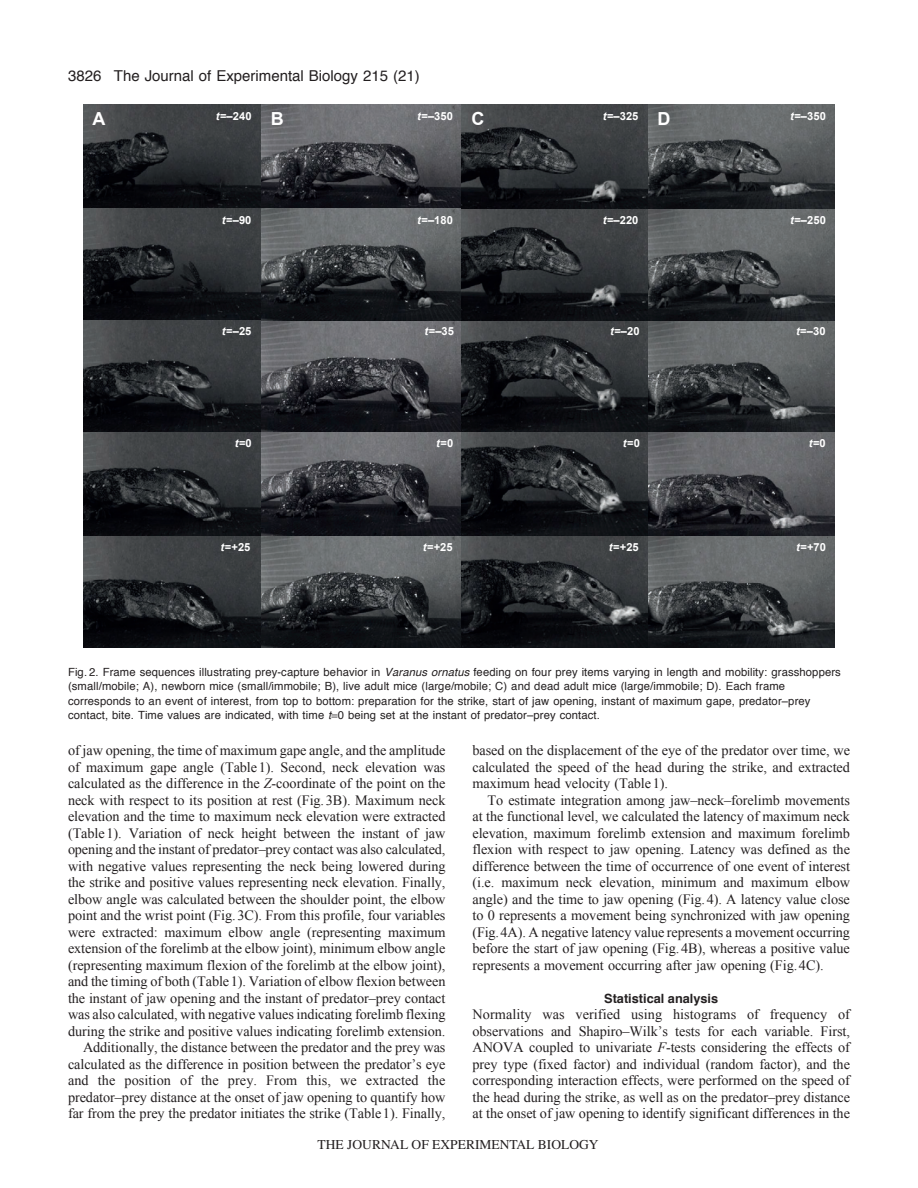
<style>
.page{position:relative;width:918px;height:1188px;background:#fff}
.page>*{position:absolute;margin:0;border:0;box-sizing:border-box;transform-origin:0 0}
.t1{font:700 18px "Arial";color:#fff}
.t2{font:15px "Helvetica";color:#231f20}
.t3{font:14.25px/16.5px "Times New Roman";letter-spacing:-.005em;color:#231f20;text-align:justify}
.t4{font:13.5px "Times";color:#231f20}
.t5{font:700 12.75px "Helvetica";color:#231f20}
.t6{font:11.25px/14.2px "Helvetica";letter-spacing:.01em;color:#231f20}
.t7{font:700 11.1px "Arial";letter-spacing:.005em;color:#fff}
.s1{font-style:italic}
.s2{font-size:18px}
</style>
<div class="page">
<img style="left:460px;top:432px;width:189px;height:215px">
<img style="left:649px;top:536px;width:185px;height:111px">
<img style="left:460px;top:320px;width:189px;height:112px">
<img style="left:460px;top:209px;width:189px;height:111px">
<img style="left:460px;top:105px;width:189px;height:104px">
<img style="left:83px;top:105px;width:179px;height:104px">
<img style="left:83px;top:209px;width:179px;height:218px">
<img style="left:83px;top:427px;width:179px;height:220px">
<img style="left:262px;top:216px;width:198px;height:431px">
<img style="left:262px;top:105px;width:198px;height:111px">
<img style="left:649px;top:432px;width:185px;height:104px">
<img style="left:649px;top:320px;width:185px;height:112px">
<img style="left:649px;top:209px;width:185px;height:111px">
<img style="left:649px;top:105px;width:185px;height:104px">
<p class="t2" style="left:114px;top:69px;width:307px">The Journal of Experimental Biology 215 (21)</p>
<p class="t7" style="left:216px;top:110px;width:37px"><span class="s1">t</span>=–240</p>
<p class="t2" style="left:68px;top:69px;width:35px">3826</p>
<p class="t1" style="left:92px;top:108px;width:14px">A</p>
<p class="t1" style="left:271px;top:108px;width:14px">B</p>
<p class="t7" style="left:417px;top:110px;width:69px"><span class="s1">t</span>=–350 <span class="s2">C</span></p>
<p class="t1" style="left:658px;top:108px;width:14px">D</p>
<p class="t7" style="left:603px;top:110px;width:37px"><span class="s1">t</span>=–325</p>
<p class="t7" style="left:790px;top:110px;width:37px"><span class="s1">t</span>=–350</p>
<p class="t7" style="left:222px;top:214px;width:31px"><span class="s1">t</span>=–90</p>
<p class="t7" style="left:417px;top:214px;width:37px"><span class="s1">t</span>=–180</p>
<p class="t7" style="left:603px;top:214px;width:37px"><span class="s1">t</span>=–220</p>
<p class="t7" style="left:790px;top:214px;width:37px"><span class="s1">t</span>=–250</p>
<p class="t7" style="left:222px;top:325px;width:31px"><span class="s1">t</span>=–25</p>
<p class="t7" style="left:425px;top:325px;width:31px"><span class="s1">t</span>=–35</p>
<p class="t7" style="left:610px;top:325px;width:31px"><span class="s1">t</span>=–20</p>
<p class="t7" style="left:796px;top:325px;width:31px"><span class="s1">t</span>=–30</p>
<p class="t7" style="left:235px;top:437px;width:19px"><span class="s1">t</span>=0</p>
<p class="t7" style="left:221px;top:541px;width:31px"><span class="s1">t</span>=+25</p>
<p class="t7" style="left:436px;top:437px;width:19px"><span class="s1">t</span>=0</p>
<p class="t7" style="left:623px;top:437px;width:19px"><span class="s1">t</span>=0</p>
<p class="t7" style="left:809px;top:437px;width:19px"><span class="s1">t</span>=0</p>
<p class="t7" style="left:423px;top:541px;width:31px"><span class="s1">t</span>=+25</p>
<p class="t7" style="left:609px;top:541px;width:31px"><span class="s1">t</span>=+25</p>
<p class="t7" style="left:796px;top:541px;width:31px"><span class="s1">t</span>=+70</p>
<p class="t6" style="left:68px;top:666px;width:774px">Fig. 2. Frame sequences illustrating prey-capture behavior in <span class="s1">Varanus ornatus</span> feeding on four prey items varying in length and mobility: grasshoppers (small/mobile; A), newborn mice (small/immobile; B), live adult mice (large/mobile; C) and dead adult mice (large/immobile; D). Each frame corresponds to an event of interest, from top to bottom: preparation for the strike, start of jaw opening, instant of maximum gape, predator–prey contact, bite. Time values are indicated, with time <span class="s1">t</span> 0 being set at the instant of predator–prey contact.</p>
<p class="t3" style="left:68px;top:742px;width:379px;text-align:right">of jaw opening, the time of maximum gape angle, and the amplitude of maximum gape angle (Table1). Second, neck elevation was calculated as the difference in the <span class="s1">Z</span>-coordinate of the point on the neck with respect to its position at rest (Fig.3B). Maximum neck elevation and the time to maximum neck elevation were extracted (Table1). Variation of neck height between the instant of jaw opening and the instant of predator–prey contact was also calculated, with negative values representing the neck being lowered during the strike and positive values representing neck elevation. Finally, elbow angle was calculated between the shoulder point, the elbow point and the wrist point (Fig.3C). From this profile, four variables were extracted: maximum elbow angle (representing maximum extension of the forelimb at the elbow joint), minimum elbow angle (representing maximum flexion of the forelimb at the elbow joint), and the timing of both (Table1). Variation of elbow flexion between the instant of jaw opening and the instant of predator–prey contact was also calculated, with negative values indicating forelimb flexing during the strike and positive values indicating forelimb extension.<br>Additionally, the distance between the predator and the prey was calculated as the difference in position between the predator’s eye and the position of the prey. From this, we extracted the predator–prey distance at the onset of jaw opening to quantify how far from the prey the predator initiates the strike (Table1). Finally,</p>
<p class="t3" style="left:472px;top:742px;width:379px">based on the displacement of the eye of the predator over time, we calculated the speed of the head during the strike, and extracted maximum head velocity (Table1).</p>
<p class="t3" style="left:472px;top:792px;width:379px;text-indent:15px">To estimate integration among jaw–neck–forelimb movements at the functional level, we calculated the latency of maximum neck elevation, maximum forelimb extension and maximum forelimb flexion with respect to jaw opening. Latency was defined as the difference between the time of occurrence of one event of interest (i.e. maximum neck elevation, minimum and maximum elbow angle) and the time to jaw opening (Fig.4). A latency value close to 0 represents a movement being synchronized with jaw opening (Fig.4A). A negative latency value represents a movement occurring before the start of jaw opening (Fig.4B), whereas a positive value represents a movement occurring after jaw opening (Fig.4C).</p>
<p class="t5" style="left:604px;top:993px;width:116px">Statistical analysis</p>
<p class="t3" style="left:472px;top:1006px;width:379px">Normality was verified using histograms of frequency of observations and Shapiro–Wilk’s tests for each variable. First, ANOVA coupled to univariate <span class="s1">F</span>-tests considering the effects of prey type (fixed factor) and individual (random factor), and the corresponding interaction effects, were performed on the speed of the head during the strike, as well as on the predator–prey distance at the onset of jaw opening to identify significant differences in the</p>
<p class="t4" style="left:318px;top:1137px;width:282px">THE JOURNAL OF EXPERIMENTAL BIOLOGY</p>
</div>
